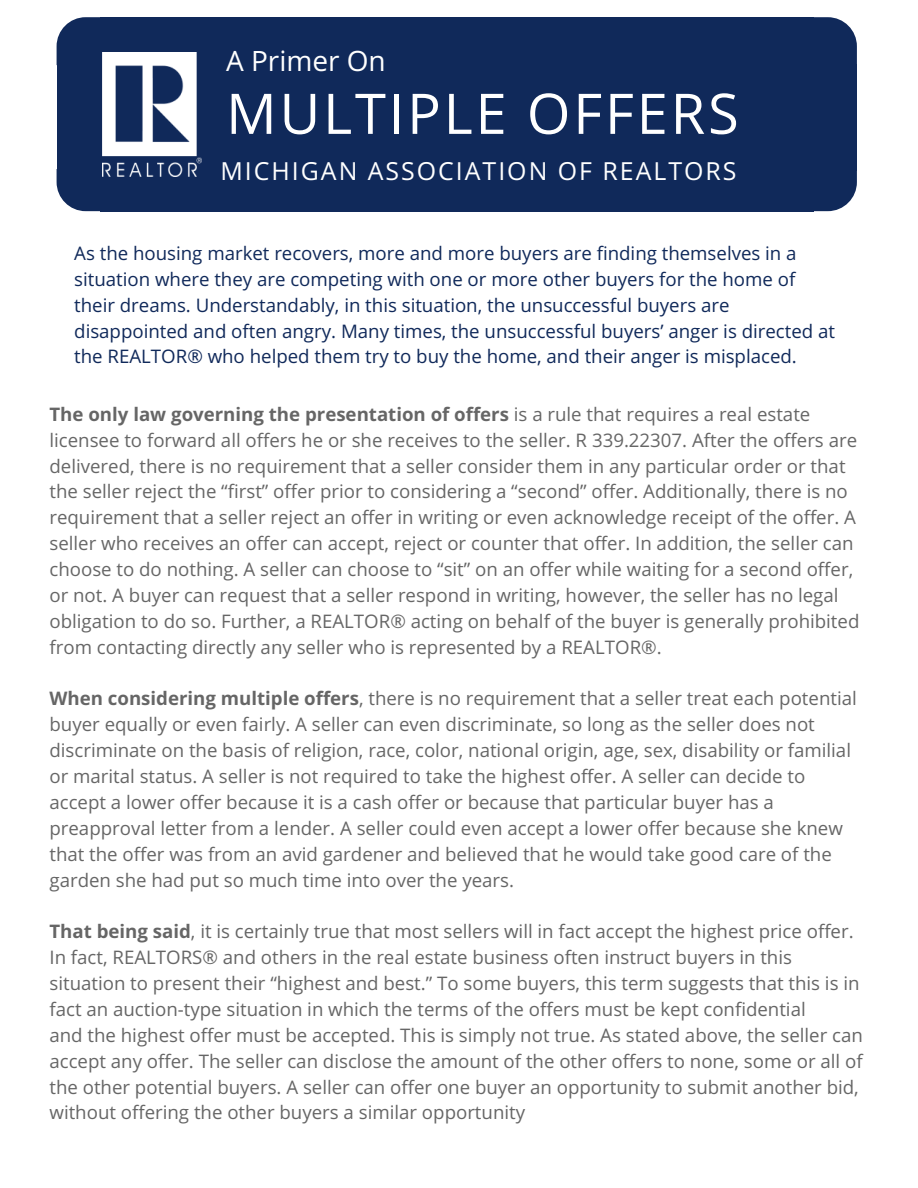
<style>
.page{position:relative;width:918px;height:1188px;background:#fff}
.page>*{position:absolute;margin:0;border:0;box-sizing:border-box;transform-origin:0 0}
.t1{font:55.95px "Open Sans";letter-spacing:.05em;color:#fff}
.t2{font:28.05px "Open Sans";color:#fff}
.t3{font:24.9px "Open Sans";letter-spacing:.08em;color:#fff}
.t4{font:18.75px/25.8px "Open Sans";color:#666}
.t5{font:18.75px/25.8px "Open Sans";color:#10295a}
.s1{font-weight:700}
</style>
<div class="page">
<svg style="left:813px;top:17px;width:44px;height:47px;background:#263d69"></svg>
<div style="left:812px;top:64px;width:45px;height:106px;background:#10295a"></div>
<div style="left:100px;top:64px;width:713px;height:106px;background:#10295a"></div>
<div style="left:100px;top:17px;width:713px;height:48px;background:#10295a"></div>
<svg style="left:57px;top:17px;width:43px;height:47px;background:#253c68"></svg>
<div style="left:57px;top:64px;width:45px;height:106px;background:#10295a"></div>
<div style="left:100px;top:169px;width:713px;height:42px;background:#10295a"></div>
<svg style="left:57px;top:170px;width:43px;height:41px;background:#263d69"></svg>
<svg style="left:813px;top:170px;width:44px;height:41px;background:#283e6a"></svg>
<img style="left:102px;top:53px;width:99px;height:124px">
<h2 class="t2" style="left:226px;top:41px;width:161px">A Primer On</h2>
<h1 class="t1" style="left:226px;top:74px;width:514px">MULTIPLE OFFERS</h1>
<h3 class="t3" style="left:220px;top:153px;width:518px">MICHIGAN ASSOCIATION OF REALTORS</h3>
<p class="t5" style="left:74px;top:240px;width:762px">As the housing market recovers, more and more buyers are finding themselves in a situation where they are competing with one or more other buyers for the home of their dreams. Understandably, in this situation, the unsuccessful buyers are disappointed and often angry. Many times, the unsuccessful buyers’ anger is directed at the REALTOR® who helped them try to buy the home, and their anger is misplaced.</p>
<p class="t4" style="left:49px;top:401px;width:811px"><span class="s1">The only law governing the presentation of offers</span> is a rule that requires a real estate licensee to forward all offers he or she receives to the seller. R 339.22307. After the offers are delivered, there is no requirement that a seller consider them in any particular order or that the seller reject the “first” offer prior to considering a “second” offer. Additionally, there is no requirement that a seller reject an offer in writing or even acknowledge receipt of the offer. A seller who receives an offer can accept, reject or counter that offer. In addition, the seller can choose to do nothing. A seller can choose to “sit” on an offer while waiting for a second offer, or not. A buyer can request that a seller respond in writing, however, the seller has no legal obligation to do so. Further, a REALTOR® acting on behalf of the buyer is generally prohibited from contacting directly any seller who is represented by a REALTOR®.</p>
<p class="t4" style="left:49px;top:685px;width:809px"><span class="s1">When considering multiple offers</span>, there is no requirement that a seller treat each potential buyer equally or even fairly. A seller can even discriminate, so long as the seller does not discriminate on the basis of religion, race, color, national origin, age, sex, disability or familial or marital status. A seller is not required to take the highest offer. A seller can decide to accept a lower offer because it is a cash offer or because that particular buyer has a preapproval letter from a lender. A seller could even accept a lower offer because she knew that the offer was from an avid gardener and believed that he would take good care of the garden she had put so much time into over the years.</p>
<p class="t4" style="left:49px;top:918px;width:815px"><span class="s1">That being said</span>, it is certainly true that most sellers will in fact accept the highest price offer.<br>In fact, REALTORS® and others in the real estate business often instruct buyers in this situation to present their “highest and best.” To some buyers, this term suggests that this is in fact an auction-type situation in which the terms of the offers must be kept confidential<br>and the highest offer must be accepted. This is simply not true. As stated above, the seller can accept any offer. The seller can disclose the amount of the other offers to none, some or all of the other potential buyers. A seller can offer one buyer an opportunity to submit another bid, without offering the other buyers a similar opportunity</p>
</div>
